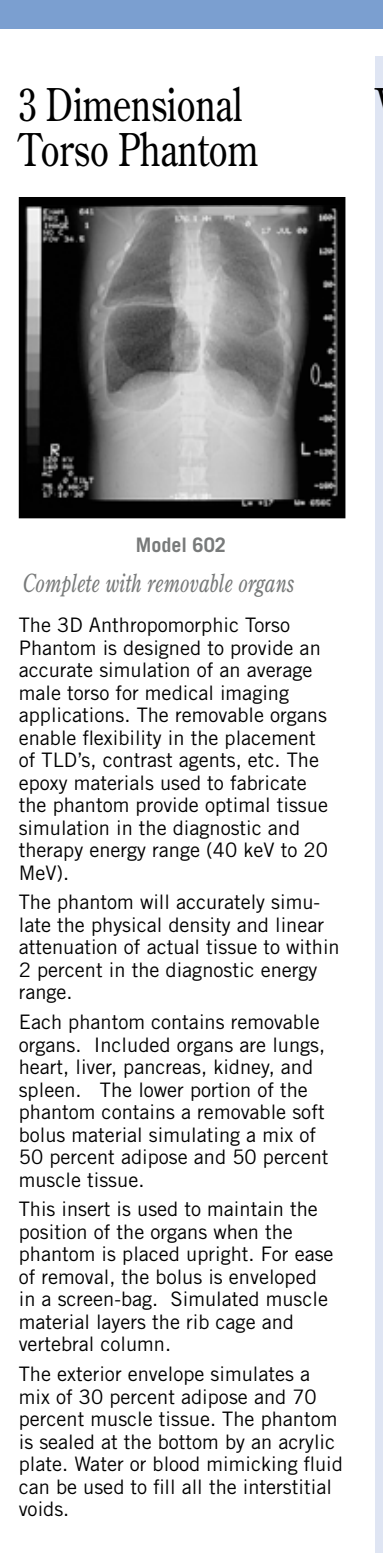
<style>
.page{position:relative;width:383px;height:1553px;background:#fff}
.page>*{position:absolute;margin:0;border:0;box-sizing:border-box;transform-origin:0 0}
.t1{font:45px/45px "Century Old Style";color:#000;scale:.8 1}
.t2{font:italic 25px "Century Old Style";color:#787a7a;scale:.8 1}
.t3{font:20px/22.5px "Trade Gothic";color:#000}
.t4{font:700 20px "Trade Gothic";color:#787a7a}
.s1{color:#fff}
</style>
<div class="page">
<div style="left:375px;top:56px;width:7px;height:1496px;background:#dfe5f3"></div>
<div style="left:20px;top:198px;width:324px;height:319px;background:#000"></div>
<div style="left:19px;top:197px;width:326px;height:321px;border:2px solid #000"></div>
<img style="left:21px;top:206px;width:317px;height:303px">
<div style="left:0;top:0;width:382px;height:29px;background:#7b9fd0"></div>
<h1 class="t1" style="left:19px;top:81px;width:407px">3 Dimensional<br>Torso Phantom <span class="s1">602</span></h1>
<p class="t4" style="left:136px;top:533px;width:92px">Model 602</p>
<p class="t2" style="left:22px;top:567px;width:341px">Complete with removable organs</p>
<p class="t3" style="left:19px;top:613px;width:310px">The 3D Anthropomorphic Torso<br>Phantom is designed to provide an accurate simulation of an average male torso for medical imaging applications. The removable organs enable flexibility in the placement of TLD’s, contrast agents, etc. The epoxy materials used to fabricate the phantom provide optimal tissue simulation in the diagnostic and therapy energy range (40 keV to 20<br>MeV).</p>
<p class="t3" style="left:19px;top:891px;width:322px">The phantom will accurately simu&shy;late the physical density and linear attenuation of actual tissue to within<br>2 percent in the diagnostic energy range.</p>
<p class="t3" style="left:19px;top:1010px;width:311px">Each phantom contains removable organs. Included organs are lungs, heart, liver, pancreas, kidney, and spleen. The lower portion of the phantom contains a removable soft bolus material simulating a mix of<br>50 percent adipose and 50 percent muscle tissue.</p>
<p class="t3" style="left:19px;top:1197px;width:316px">This insert is used to maintain the position of the organs when the phantom is placed upright. For ease of removal, the bolus is enveloped in a screen-bag. Simulated muscle material layers the rib cage and vertebral column.</p>
<p class="t3" style="left:19px;top:1362px;width:325px">The exterior envelope simulates a mix of 30 percent adipose and 70 percent muscle tissue. The phantom is sealed at the bottom by an acrylic plate. Water or blood mimicking fluid can be used to fill all the interstitial voids.</p>
</div>
